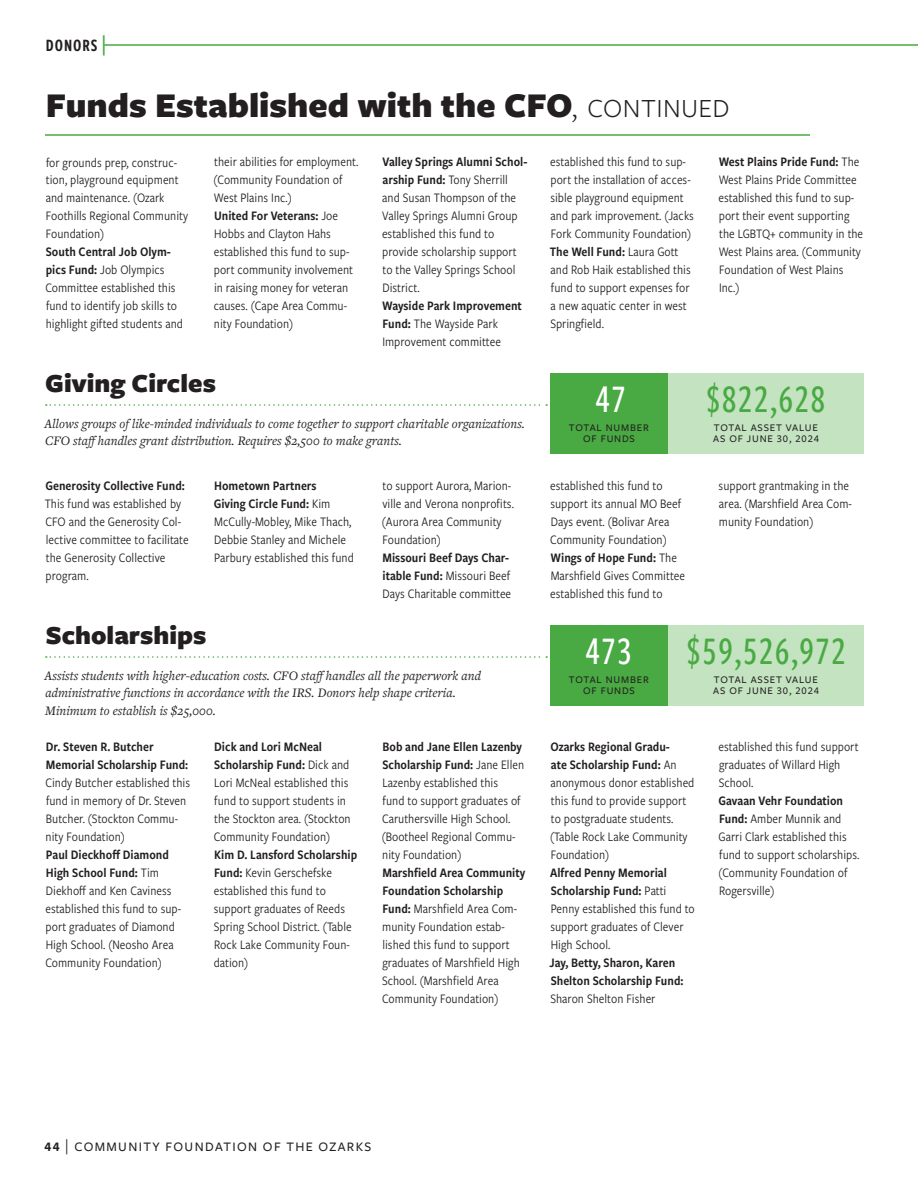
<style>
.page{position:relative;width:918px;height:1188px;background:#fff}
.page>*{position:absolute;margin:0;border:0;box-sizing:border-box;transform-origin:0 0}
.t1{font:500 40.5px "Freight Sans Cmp Pro";letter-spacing:.025em;color:#49a942}
.t2{font:500 40.5px "Freight Sans Cmp Pro";color:#fff}
.t3{font:900 36px "Freight Sans Pro";color:#231f20}
.t4{font:900 27px "Freight Sans Pro";color:#231f20}
.t5{font:18px "Freight Sans Cmp Pro Semi";letter-spacing:.05em;color:#231f20}
.t6{font:13.5px/18px "Freight Sans Cnd Pro";color:#231f20}
.t7{font:13.5px/18px "Freight Sans Cnd Pro Semi";color:#231f20}
.t8{font:italic 13.5px/18px "Freight Text Pro";color:#231f20}
.t9{font:500 13.5px "Freight Sans Pro";letter-spacing:.1em;color:#231f20}
.t10{font:500 10.5px/10.5px "Freight Sans Pro";letter-spacing:.075em;color:#231f20;text-align:center}
.s1{font-size:22.5px;color:#49a942}
.s2{font-weight:300}
.s3{font-family:"Freight Sans Cnd Pro Semi"}
.s4{font-family:"Freight Sans Cnd Pro"}
.s5{font-weight:700}
.s6{font-size:16.8px}
</style>
<div class="page">
<hr style="left:104px;top:44px;width:814px;height:2px;background:#49a942">
<hr style="left:45px;top:134px;width:765px;height:2px;background:#49a942">
<svg style="left:46px;top:404px;width:501px;height:2px"></svg>
<svg style="left:46px;top:656px;width:501px;height:2px"></svg>
<div style="left:550px;top:374px;width:118px;height:80px;background:#49a942"></div>
<div style="left:668px;top:374px;width:196px;height:80px;background:#c3e3c1"></div>
<div style="left:550px;top:626px;width:118px;height:80px;background:#49a942"></div>
<div style="left:668px;top:626px;width:196px;height:80px;background:#c3e3c1"></div>
<h3 class="t5" style="left:46px;top:39px;width:61px">DONORS <span class="s1">|</span></h3>
<h2 class="t3" style="left:46px;top:93px;width:685px">Funds Established with the CFO<span class="s2">, continued</span></h2>
<p class="t6" style="left:46px;top:155px;width:144px">for grounds prep, construc&shy;tion, playground equipment and maintenance. (Ozark<br>Foothills Regional Community<br>Foundation)</p>
<p class="t7" style="left:46px;top:245px;width:127px">South Central Job Olym-</p>
<p class="t6" style="left:45px;top:263px;width:139px"><span class="s3">pics Fund:</span> Job Olympics<br>Committee established this fund to identify job skills to highlight gifted students and</p>
<p class="t6" style="left:550px;top:155px;width:145px">established this fund to sup&shy;port the installation of acces&shy;sible playground equipment and park improvement. (Jacks<br>Fork Community Foundation)</p>
<p class="t7" style="left:550px;top:245px;width:130px">The Well Fund: <span class="s4">Laura Gott</span></p>
<p class="t6" style="left:550px;top:263px;width:142px">and Rob Haik established this fund to support expenses for a new aquatic center in west<br>Springfield.</p>
<p class="t6" style="left:214px;top:155px;width:146px">their abilities for employment. (Community Foundation of<br>West Plains Inc.)</p>
<p class="t7" style="left:214px;top:209px;width:126px">United For Veterans: <span class="s4">Joe</span></p>
<p class="t6" style="left:214px;top:227px;width:141px">Hobbs and Clayton Hahs established this fund to sup&shy;port community involvement in raising money for veteran causes. (Cape Area Commu&shy;nity Foundation)</p>
<p class="t7" style="left:719px;top:155px;width:142px">West Plains Pride Fund: <span class="s4">The</span></p>
<p class="t6" style="left:719px;top:173px;width:146px">West Plains Pride Committee established this fund to sup&shy;port their event supporting the LGBTQ+ community in the<br>West Plains area. (Community<br>Foundation of West Plains<br>Inc.)</p>
<p class="t7" style="left:382px;top:155px;width:147px">Valley Springs Alumni Schol-</p>
<p class="t6" style="left:382px;top:173px;width:137px"><span class="s3">arship Fund:</span> Tony Sherrill and Susan Thompson of the<br>Valley Springs Alumni Group established this fund to provide scholarship support to the Valley Springs School<br>District.</p>
<p class="t7" style="left:382px;top:299px;width:141px">Wayside Park Improvement</p>
<p class="t6" style="left:382px;top:317px;width:120px"><span class="s3">Fund:</span> The Wayside Park<br>Improvement committee</p>
<h3 class="t4" style="left:45px;top:373px;width:172px">Giving Circles</h3>
<p class="t8" style="left:45px;top:415px;width:482px">Allows groups of like-minded individuals to come together to support charitable organizations.<br>CFO staffhandles grant distribution. Requires $2,500 to make grants.</p>
<p class="t7" style="left:45px;top:479px;width:141px">Generosity Collective Fund:</p>
<p class="t6" style="left:45px;top:497px;width:145px">This fund was established by<br>CFO and the Generosity Col&shy;lective committee to facilitate the Generosity Collective program.</p>
<p class="t6" style="left:382px;top:479px;width:134px">to support Aurora, Marion&shy;ville and Verona nonprofits. (Aurora Area Community<br>Foundation)</p>
<p class="t7" style="left:382px;top:551px;width:128px">Missouri Beef Days Char-</p>
<p class="t6" style="left:382px;top:569px;width:130px"><span class="s3">itable Fund:</span> Missouri Beef<br>Days Charitable committee</p>
<p class="t7" style="left:214px;top:479px;width:118px">Hometown Partners<br>Giving Circle Fund: <span class="s4">Kim</span></p>
<p class="t6" style="left:214px;top:515px;width:141px">McCully-Mobley, Mike Thach,<br>Debbie Stanley and Michele<br>Parbury established this fund</p>
<h3 class="t4" style="left:46px;top:625px;width:162px">Scholarships</h3>
<p class="t8" style="left:45px;top:667px;width:438px">Assists students with higher-education costs. CFO staffhandles all the paperwork and administrative functions in accordance with the IRS. Donors help shape criteria.<br>Minimum to establish is $25,000.</p>
<p class="t7" style="left:46px;top:740px;width:144px">Dr. Steven R. Butcher<br>Memorial Scholarship Fund:</p>
<p class="t6" style="left:45px;top:776px;width:146px">Cindy Butcher established this fund in memory of Dr. Steven<br>Butcher. (Stockton Commu&shy;nity Foundation)</p>
<p class="t7" style="left:46px;top:848px;width:125px">Paul Dieckhoff Diamond<br>High School Fund: <span class="s4">Tim</span></p>
<p class="t6" style="left:45px;top:884px;width:137px">Diekhoff and Ken Caviness established this fund to sup&shy;port graduates of Diamond<br>High School. (Neosho Area<br>Community Foundation)</p>
<p class="t7" style="left:214px;top:740px;width:137px">Dick and Lori McNeal<br>Scholarship Fund: <span class="s4">Dick and</span></p>
<p class="t6" style="left:214px;top:776px;width:139px">Lori McNeal established this fund to support students in the Stockton area. (Stockton<br>Community Foundation)</p>
<p class="t7" style="left:214px;top:848px;width:145px">Kim D. Lansford Scholarship</p>
<p class="t6" style="left:214px;top:866px;width:140px"><span class="s3">Fund:</span> Kevin Gerschefske established this fund to support graduates of Reeds<br>Spring School District. (Table<br>Rock Lake Community Foun&shy;dation)</p>
<p class="t7" style="left:382px;top:740px;width:143px">Bob and Jane Ellen Lazenby<br>Scholarship Fund: <span class="s4">Jane Ellen</span></p>
<p class="t6" style="left:382px;top:776px;width:140px">Lazenby established this fund to support graduates of<br>Caruthersville High School. (Bootheel Regional Commu&shy;nity Foundation)</p>
<p class="t7" style="left:382px;top:866px;width:144px">Marshfield Area Community<br>Foundation Scholarship</p>
<p class="t6" style="left:382px;top:902px;width:139px"><span class="s3">Fund:</span> Marshfield Area Com&shy;munity Foundation estab&shy;lished this fund to support graduates of Marshfield High<br>School. (Marshfield Area<br>Community Foundation)</p>
<h1 class="t2" style="left:595px;top:383px;width:32px">47</h1>
<p class="t10" style="left:569px;top:424px;width:81px">TOTAL NUMBER<br>OF FUNDS</p>
<p class="t6" style="left:550px;top:479px;width:132px">established this fund to support its annual MO Beef<br>Days event. (Bolivar Area<br>Community Foundation)</p>
<p class="t7" style="left:551px;top:551px;width:128px">Wings of Hope Fund: <span class="s4">The</span></p>
<p class="t6" style="left:550px;top:569px;width:136px">Marshfield Gives Committee established this fund to</p>
<h1 class="t1" style="left:706px;top:383px;width:121px">$822,628</h1>
<p class="t10" style="left:713px;top:424px;width:107px;text-align:left">TOTAL ASSET VALUE<br>AS OF JUNE 30, 2024</p>
<p class="t6" style="left:719px;top:479px;width:135px">support grantmaking in the area. (Marshfield Area Com&shy;munity Foundation)</p>
<h1 class="t2" style="left:585px;top:635px;width:48px">473</h1>
<p class="t10" style="left:569px;top:676px;width:81px">TOTAL NUMBER<br>OF FUNDS</p>
<h1 class="t1" style="left:686px;top:635px;width:161px">$59,526,972</h1>
<p class="t10" style="left:713px;top:676px;width:107px;text-align:left">TOTAL ASSET VALUE<br>AS OF JUNE 30, 2024</p>
<p class="t7" style="left:550px;top:740px;width:128px">Ozarks Regional Gradu&shy;ate Scholarship Fund: <span class="s4">An</span></p>
<p class="t6" style="left:550px;top:776px;width:146px">anonymous donor established this fund to provide support to postgraduate students. (Table Rock Lake Community<br>Foundation)</p>
<p class="t7" style="left:550px;top:866px;width:118px">Alfred Penny Memorial<br>Scholarship Fund: <span class="s4">Patti</span></p>
<p class="t6" style="left:550px;top:902px;width:146px">Penny established this fund to support graduates of Clever<br>High School.</p>
<p class="t7" style="left:550px;top:956px;width:135px">Jay, Betty, Sharon, Karen<br>Shelton Scholarship Fund:</p>
<p class="t6" style="left:550px;top:992px;width:107px">Sharon Shelton Fisher</p>
<p class="t6" style="left:719px;top:740px;width:141px">established this fund support graduates of Willard High<br>School.</p>
<p class="t7" style="left:719px;top:794px;width:126px">Gavaan Vehr Foundation</p>
<p class="t6" style="left:718px;top:812px;width:142px"><span class="s3">Fund:</span> Amber Munnik and<br>Garri Clark established this fund to support scholarships. (Community Foundation of<br>Rogersville)</p>
<p class="t9" style="left:45px;top:1142px;width:328px"><span class="s5">44</span> <span class="s6">|</span> COMMUNITY FOUNDATION OF THE OZARKS</p>
</div>
